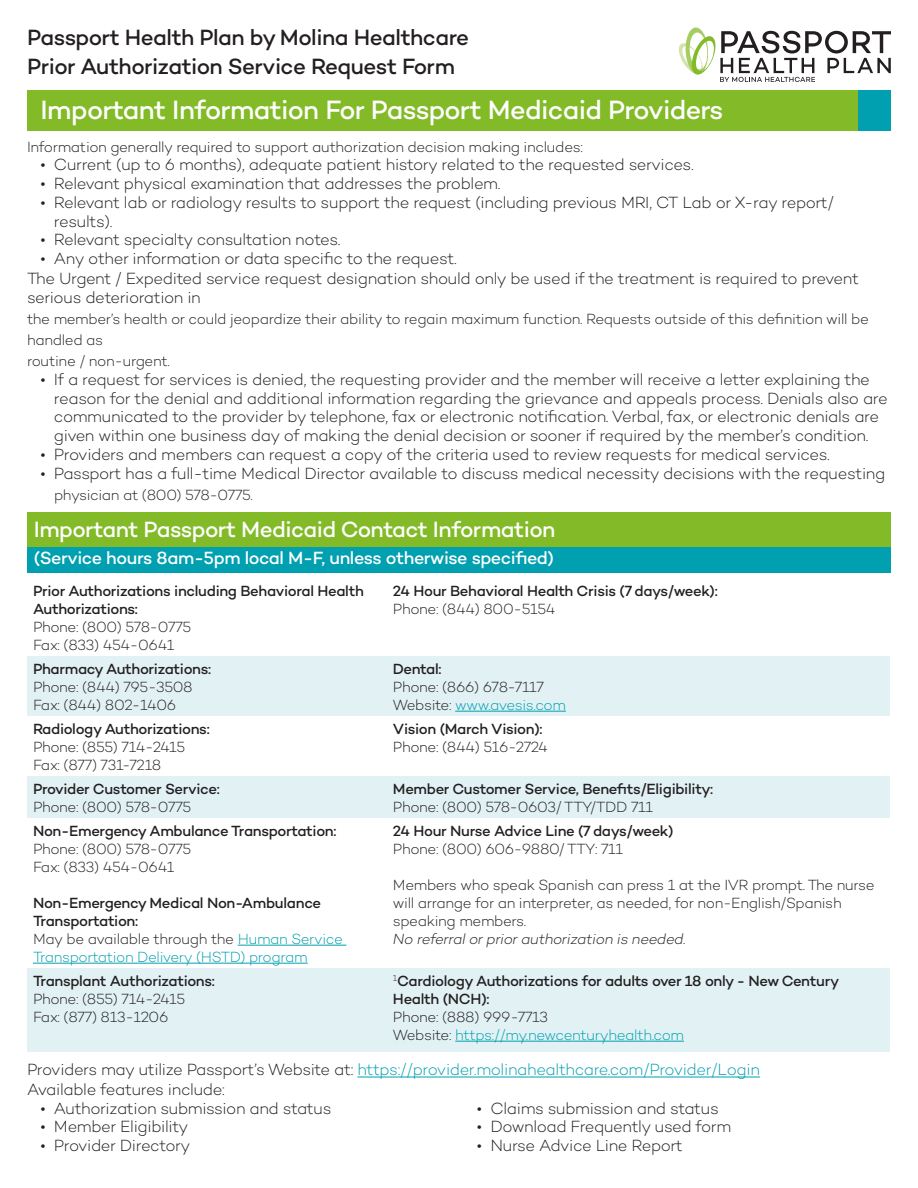
<style>
.page{position:relative;width:918px;height:1188px;background:#fff}
.page>*{position:absolute;margin:0;border:0;box-sizing:border-box;transform-origin:0 0}
.t1{font:500 27px "Campton";letter-spacing:-.025em;color:#fff}
.t2{font:500 22.5px/28.5px "Campton";letter-spacing:-.025em;color:#231f20}
.t3{font:500 22.5px "Campton";letter-spacing:-.025em;color:#fff}
.t4{font:500 18px "Campton";letter-spacing:-.025em;color:#fff}
.t5{font:300 16.5px/18.8px "Campton";letter-spacing:-.03em;color:#231f20}
.t6{font:300 15px/18px "Campton";letter-spacing:-.02em;color:#231f20}
.t7{font:500 15px/18px "Campton";letter-spacing:-.025em;color:#231f20}
.t8{font:300 15px/18px "Campton";letter-spacing:-.03em;color:#00a0b0}
.s1{color:#231f20}
.s2{font-style:italic}
.s3{color:#00a0b0}
</style>
<div class="page">
<div style="left:27px;top:512px;width:864px;height:35px;background:#82bb27"></div>
<div style="left:27px;top:547px;width:864px;height:25px;background:#00a0b0"></div>
<hr style="left:357px;top:1077px;width:403px;height:1px;background:#00a0b0">
<div style="left:27px;top:656px;width:360px;height:60px;background:#e1f1f4"></div>
<div style="left:387px;top:656px;width:503px;height:60px;background:#e1f1f4"></div>
<div style="left:27px;top:776px;width:360px;height:42px;background:#e1f1f4"></div>
<div style="left:387px;top:776px;width:503px;height:42px;background:#e1f1f4"></div>
<div style="left:27px;top:968px;width:360px;height:83px;background:#e1f1f4"></div>
<div style="left:387px;top:968px;width:503px;height:83px;background:#e1f1f4"></div>
<hr style="left:455px;top:711px;width:111px;height:1px;background:#00a0b0">
<hr style="left:238px;top:945px;width:108px;height:1px;background:#00a0b0">
<hr style="left:33px;top:963px;width:275px;height:1px;background:#00a0b0">
<hr style="left:455px;top:1041px;width:229px;height:1px;background:#00a0b0">
<svg style="left:678px;top:27px;width:213px;height:55px"></svg>
<div style="left:27px;top:90px;width:832px;height:41px;background:#82bb27"></div>
<div style="left:859px;top:90px;width:32px;height:41px;background:#00a0b0"></div>
<h1 class="t2" style="left:27px;top:23px;width:444px">Passport Health Plan by Molina Healthcare<br>Prior Authorization Service Request Form</h1>
<h2 class="t1" style="left:40px;top:92px;width:684px">Important Information For Passport Medicaid Providers</h2>
<p class="t6" style="left:27px;top:137px;width:557px">Information generally required to support authorization decision making includes:</p>
<p class="t5" style="left:40px;top:155px;width:655px">• Current (up to 6 months), adequate patient history related to the requested services.</p>
<p class="t5" style="left:40px;top:174px;width:462px">• Relevant physical examination that addresses the problem.</p>
<p class="t5" style="left:54px;top:193px;width:782px;text-indent:-13px">• Relevant lab or radiology results to support the request (including previous MRI, CT Lab or X-ray report/ results).</p>
<p class="t5" style="left:40px;top:230px;width:302px">• Relevant specialty consultation notes.</p>
<p class="t5" style="left:40px;top:249px;width:418px">• Any other information or data specific to the request.</p>
<p class="t5" style="left:27px;top:268px;width:834px;line-height:19.5px">The Urgent / Expedited service request designation should only be used if the treatment is required to prevent serious deterioration in</p>
<p class="t6" style="left:27px;top:308px;width:843px;line-height:21px">the member’s health or could jeopardize their ability to regain maximum function. Requests outside of this definition will be handled as<br>routine / non-urgent.</p>
<p class="t5" style="left:54px;top:370px;width:835px;text-indent:-13px">• If a request for services is denied, the requesting provider and the member will receive a letter explaining the reason for the denial and additional information regarding the grievance and appeals process. Denials also are communicated to the provider by telephone, fax or electronic notification. Verbal, fax, or electronic denials are given within one business day of making the denial decision or sooner if required by the member’s condition.</p>
<p class="t5" style="left:40px;top:445px;width:791px">• Providers and members can request a copy of the criteria used to review requests for medical services.</p>
<p class="t5" style="left:40px;top:463px;width:846px">• Passport has a full-time Medical Director available to discuss medical necessity decisions with the requesting</p>
<p class="t6" style="left:54px;top:485px;width:201px">physician at (800) 578-0775.</p>
<h2 class="t3" style="left:34px;top:515px;width:523px">Important Passport Medicaid Contact Information</h2>
<p class="t4" style="left:34px;top:547px;width:522px">(Service hours 8am-5pm local M-F, unless otherwise specified)</p>
<p class="t7" style="left:33px;top:581px;width:332px">Prior Authorizations including Behavioral Health<br>Authorizations:</p>
<p class="t6" style="left:33px;top:617px;width:160px">Phone: (800) 578-0775</p>
<p class="t6" style="left:33px;top:635px;width:143px">Fax: (833) 454-0641</p>
<p class="t7" style="left:393px;top:581px;width:326px">24 Hour Behavioral Health Crisis (7 days/week):</p>
<p class="t6" style="left:393px;top:599px;width:164px">Phone: (844) 800-5154</p>
<p class="t7" style="left:33px;top:659px;width:180px">Pharmacy Authorizations:</p>
<p class="t6" style="left:33px;top:677px;width:161px">Phone: (844) 795-3508</p>
<p class="t6" style="left:33px;top:695px;width:145px">Fax: (844) 802-1406</p>
<p class="t7" style="left:33px;top:719px;width:178px">Radiology Authorizations:</p>
<p class="t6" style="left:33px;top:737px;width:154px">Phone: (855) 714-2415</p>
<p class="t6" style="left:33px;top:755px;width:130px">Fax: (877) 731-7218</p>
<p class="t7" style="left:33px;top:779px;width:188px">Provider Customer Service:</p>
<p class="t6" style="left:33px;top:797px;width:160px">Phone: (800) 578-0775</p>
<p class="t7" style="left:33px;top:821px;width:305px">Non-Emergency Ambulance Transportation:</p>
<p class="t6" style="left:33px;top:839px;width:160px">Phone: (800) 578-0775</p>
<p class="t6" style="left:33px;top:857px;width:143px">Fax: (833) 454-0641</p>
<p class="t7" style="left:33px;top:893px;width:290px">Non-Emergency Medical Non-Ambulance<br>Transportation:</p>
<p class="t8" style="left:33px;top:929px;width:311px"><span class="s1">May be available through the</span> Human Service<br>Transportation Delivery (HSTD) program</p>
<p class="t7" style="left:393px;top:659px;width:50px">Dental:</p>
<p class="t6" style="left:393px;top:677px;width:153px">Phone: (866) 678-7117</p>
<p class="t8" style="left:393px;top:695px;width:174px"><span class="s1">Website:</span> www.avesis.com</p>
<p class="t7" style="left:393px;top:719px;width:151px">Vision (March Vision):</p>
<p class="t6" style="left:393px;top:737px;width:156px">Phone: (844) 516-2724</p>
<p class="t7" style="left:393px;top:779px;width:322px">Member Customer Service, Benefits/Eligibility:</p>
<p class="t6" style="left:393px;top:797px;width:262px">Phone: (800) 578-0603/ TTY/TDD 711</p>
<p class="t7" style="left:393px;top:821px;width:282px">24 Hour Nurse Advice Line (7 days/week)</p>
<p class="t6" style="left:393px;top:839px;width:232px">Phone: (800) 606-9880/ TTY: 711</p>
<p class="t6" style="left:393px;top:875px;width:483px">Members who speak Spanish can press 1 at the IVR prompt. The nurse will arrange for an interpreter, as needed, for non-English/Spanish speaking members.<br><span class="s2">No referral or prior authorization is needed.</span></p>
<p class="t7" style="left:393px;top:971px;width:448px"><sup>1</sup>Cardiology Authorizations for adults over 18 only - New Century<br>Health (NCH):</p>
<p class="t6" style="left:393px;top:1007px;width:157px">Phone: (888) 999-7713</p>
<p class="t8" style="left:393px;top:1025px;width:293px"><span class="s1">Website:</span> https://my.newcenturyhealth.com</p>
<p class="t5" style="left:27px;top:1060px;width:734px;line-height:19.5px">Providers may utilize Passport’s Website at: <span class="s3">https://provider.molinahealthcare.com/Provider/Login<br></span>Available features include:</p>
<p class="t5" style="left:40px;top:1098px;width:293px">• Authorization submission and status</p>
<p class="t5" style="left:477px;top:1098px;width:244px">• Claims submission and status</p>
<p class="t5" style="left:40px;top:1117px;width:149px">• Member Eligibility</p>
<p class="t5" style="left:477px;top:1117px;width:256px">• Download Frequently used form</p>
<p class="t5" style="left:40px;top:1136px;width:151px">• Provider Directory</p>
<p class="t5" style="left:477px;top:1136px;width:208px">• Nurse Advice Line Report</p>
<p class="t7" style="left:33px;top:971px;width:183px">Transplant Authorizations:</p>
<p class="t6" style="left:33px;top:989px;width:154px">Phone: (855) 714-2415</p>
<p class="t6" style="left:33px;top:1007px;width:137px">Fax: (877) 813-1206</p>
</div>
